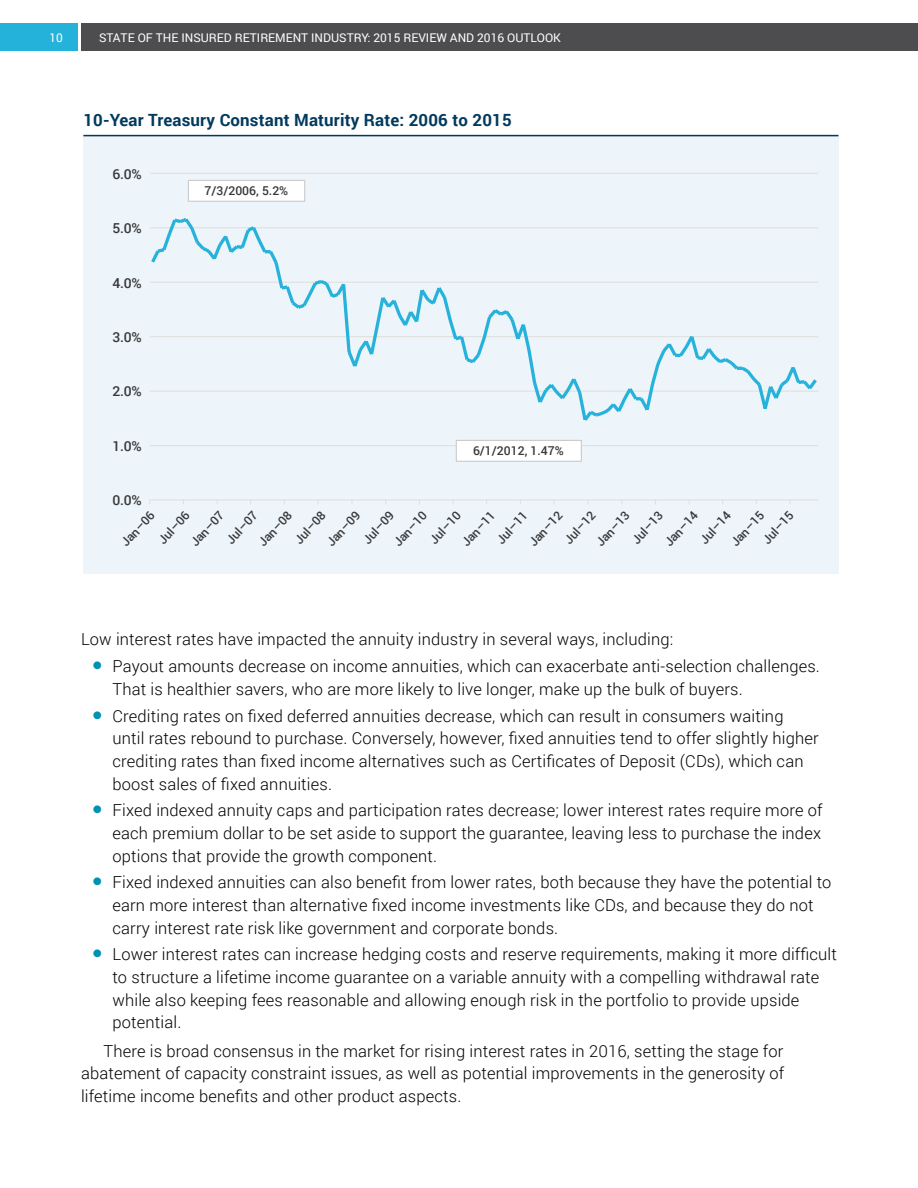
<style>
.page{position:relative;width:918px;height:1188px;background:#fff}
.page>*{position:absolute;margin:0;border:0;box-sizing:border-box;transform-origin:0 0}
.t1{font:700 16.8px "Roboto";letter-spacing:.01em;color:#003a5d}
.t2{font:300 16.5px/22.5px "Roboto";letter-spacing:.01em;color:#000}
.t3{font:500 13.8px "Roboto";color:#383839}
.t4{font:500 12.15px/25.5px "Roboto";color:#383839}
.t5{font:12px "Roboto";color:#fff}
</style>
<div class="page">
<div style="left:0;top:23px;width:78px;height:28px;background:#24b1da"></div>
<div style="left:81px;top:23px;width:837px;height:28px;background:#4d4d4f"></div>
<div style="left:83px;top:137px;width:755px;height:437px;background:#edf5fa"></div>
<hr style="left:150px;top:445px;width:668px;height:1px;background:#e0e0e0">
<hr style="left:150px;top:173px;width:668px;height:1px;background:#e0e0e0">
<hr style="left:150px;top:499px;width:668px;height:1px;background:#e0e0e0">
<svg style="left:150px;top:218px;width:668px;height:203px"></svg>
<div style="left:188px;top:180px;width:117px;height:21px;background:#fff"></div>
<div style="left:188px;top:180px;width:117px;height:22px;border:1px solid #cbcbcb"></div>
<div style="left:456px;top:440px;width:125px;height:21px;background:#fff"></div>
<div style="left:456px;top:440px;width:126px;height:22px;border:1px solid #cbcbcb"></div>
<hr style="left:83px;top:135px;width:756px;height:1px;background:#003a5d">
<p class="t5" style="left:49px;top:29px;width:15px">10</p>
<p class="t5" style="left:99px;top:29px;width:463px">STATE OF THE INSURED RETIREMENT INDUSTRY: 2015 REVIEW AND 2016 OUTLOOK</p>
<p class="t1" style="left:83px;top:108px;width:430px">10-Year Treasury Constant Maturity Rate: 2006 to 2015</p>
<p class="t3" style="left:113px;top:164px;width:31px">6.0%</p>
<p class="t3" style="left:113px;top:219px;width:31px">5.0%</p>
<p class="t3" style="left:113px;top:273px;width:31px">4.0%</p>
<p class="t3" style="left:113px;top:327px;width:31px">3.0%</p>
<p class="t3" style="left:113px;top:382px;width:31px">2.0%</p>
<p class="t3" style="left:113px;top:436px;width:31px">1.0%</p>
<p class="t3" style="left:113px;top:491px;width:31px">0.0%</p>
<p class="t4" style="left:205px;top:177px;width:85px">7/3/2006, 5.2%</p>
<p class="t4" style="left:473px;top:437px;width:92px">6/1/2012, 1.47%</p>
<p class="t4" style="left:114px;top:535px;width:44px;rotate:-47deg">Jan–06</p>
<p class="t4" style="left:151px;top:533px;width:41px;rotate:-47deg">Jul–06</p>
<p class="t4" style="left:183px;top:535px;width:44px;rotate:-47deg">Jan–07</p>
<p class="t4" style="left:219px;top:533px;width:41px;rotate:-47deg">Jul–07</p>
<p class="t4" style="left:251px;top:535px;width:44px;rotate:-47deg">Jan–08</p>
<p class="t4" style="left:287px;top:533px;width:41px;rotate:-47deg">Jul–08</p>
<p class="t4" style="left:319px;top:535px;width:44px;rotate:-47deg">Jan–09</p>
<p class="t4" style="left:355px;top:533px;width:41px;rotate:-47deg">Jul–09</p>
<p class="t4" style="left:386px;top:535px;width:44px;rotate:-47deg">Jan–10</p>
<p class="t4" style="left:422px;top:533px;width:41px;rotate:-47deg">Jul–10</p>
<p class="t4" style="left:454px;top:535px;width:44px;rotate:-47deg">Jan–11</p>
<p class="t4" style="left:503px;top:518px;width:44px;text-indent:-20px;rotate:-47deg">Jul–11<br>Jan–12</p>
<p class="t4" style="left:557px;top:533px;width:41px;rotate:-47deg">Jul–12</p>
<p class="t4" style="left:589px;top:535px;width:44px;rotate:-47deg">Jan–13</p>
<p class="t4" style="left:625px;top:533px;width:41px;rotate:-47deg">Jul–13</p>
<p class="t4" style="left:657px;top:535px;width:44px;rotate:-47deg">Jan–14</p>
<p class="t4" style="left:706px;top:519px;width:44px;line-height:24.3px;text-indent:-19px;rotate:-47deg">Jul–14<br>Jan–15</p>
<p class="t4" style="left:755px;top:533px;width:41px;rotate:-47deg">Jul–15</p>
<p class="t2" style="left:81px;top:628px;width:594px">Low interest rates have impacted the annuity industry in several ways, including:</p>
<p class="t2" style="left:112px;top:655px;width:709px;text-indent:-19px"><sup>●</sup> Payout amounts decrease on income annuities, which can exacerbate anti-selection challenges.<br>That is healthier savers, who are more likely to live longer, make up the bulk of buyers.</p>
<p class="t2" style="left:112px;top:704px;width:708px;text-indent:-19px"><sup>●</sup> Crediting rates on fixed deferred annuities decrease, which can result in consumers waiting until rates rebound to purchase. Conversely, however, fixed annuities tend to offer slightly higher crediting rates than fixed income alternatives such as Certificates of Deposit (CDs), which can boost sales of fixed annuities.</p>
<p class="t2" style="left:112px;top:799px;width:712px;text-align:justify;text-indent:-19px"><sup>●</sup> Fixed indexed annuity caps and participation rates decrease; lower interest rates require more of each premium dollar to be set aside to support the guarantee, leaving less to purchase the index options that provide the growth component.</p>
<p class="t2" style="left:112px;top:871px;width:721px;text-indent:-19px"><sup>●</sup> Fixed indexed annuities can also benefit from lower rates, both because they have the potential to earn more interest than alternative fixed income investments like CDs, and because they do not carry interest rate risk like government and corporate bonds.</p>
<p class="t2" style="left:112px;top:943px;width:726px;text-indent:-19px"><sup>●</sup> Lower interest rates can increase hedging costs and reserve requirements, making it more difficult to structure a lifetime income guarantee on a variable annuity with a compelling withdrawal rate while also keeping fees reasonable and allowing enough risk in the portfolio to provide upside potential.</p>
<p class="t2" style="left:81px;top:1039px;width:705px;text-align:justify;text-indent:23px">There is broad consensus in the market for rising interest rates in 2016, setting the stage for abatement of capacity constraint issues, as well as potential improvements in the generosity of lifetime income benefits and other product aspects.</p>
</div>
